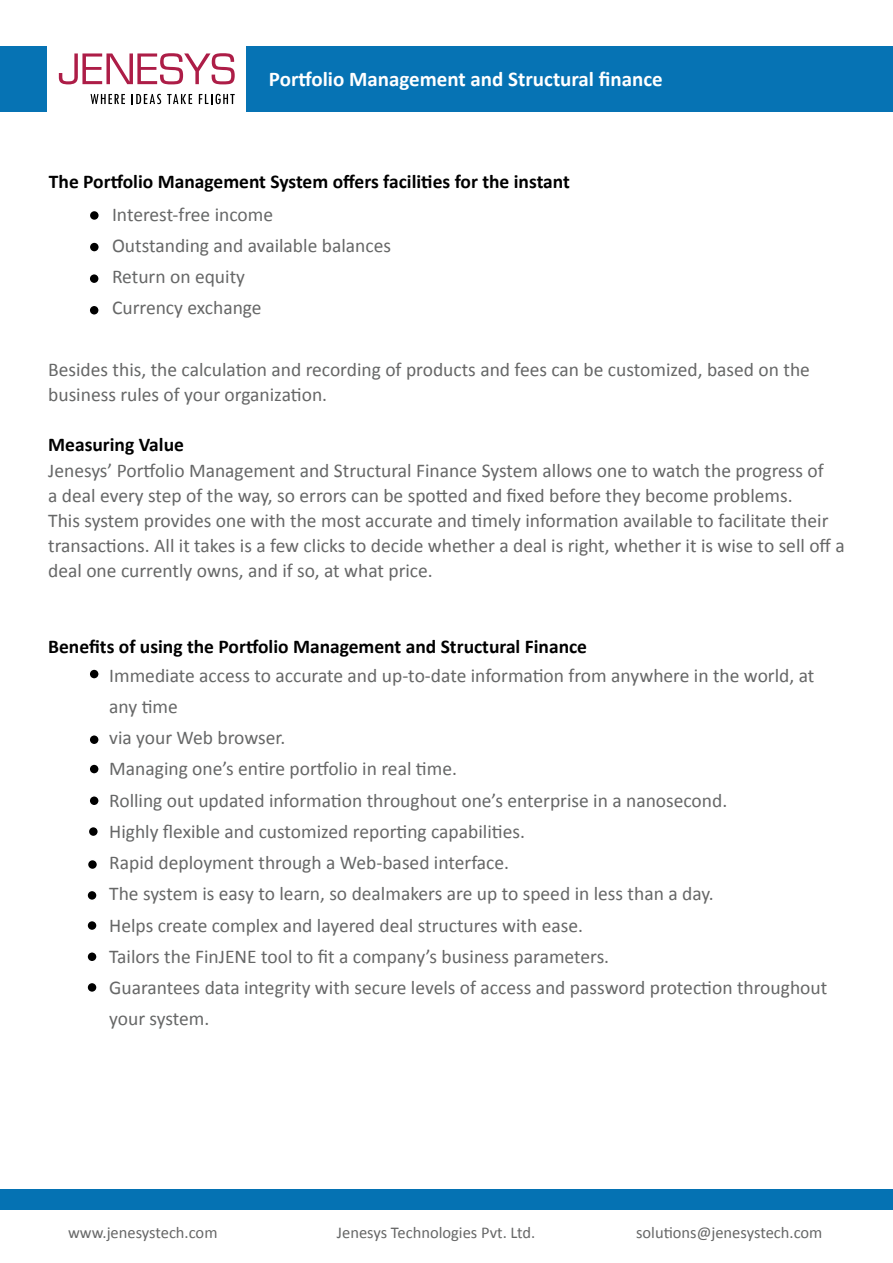
<style>
.page{position:relative;width:893px;height:1263px;background:#fff}
.page>*{position:absolute;margin:0;border:0;box-sizing:border-box;transform-origin:0 0}
.t1{font:700 21px "Calibri";color:#fff}
.t2{font:19.5px/31.2px "Calibri";color:#666767}
.t3{font:700 19.5px "Calibri";color:#000}
.t4{font:16.5px "Calibri";color:#666767}
</style>
<div class="page">
<svg style="left:91px;top:94px;width:34px;height:10px"></svg>
<svg style="left:132px;top:94px;width:29px;height:10px"></svg>
<svg style="left:167px;top:94px;width:25px;height:10px"></svg>
<svg style="left:199px;top:94px;width:36px;height:10px"></svg>
<svg style="left:59px;top:53px;width:176px;height:31px"></svg>
<div style="left:0;top:46px;width:47px;height:66px;background:#0673b4"></div>
<div style="left:247px;top:46px;width:646px;height:66px;background:#0673b4"></div>
<div style="left:0;top:1189px;width:893px;height:21px;background:#0572b3"></div>
<div style="left:89px;top:210px;width:10px;height:10px;background:#000;border-radius:50%"></div>
<div style="left:89px;top:210px;width:11px;height:11px;border:2px solid #fff;border-radius:50%"></div>
<div style="left:89px;top:242px;width:10px;height:10px;background:#000;border-radius:50%"></div>
<div style="left:89px;top:241px;width:11px;height:12px;border:2px solid #fff;border-radius:50%"></div>
<div style="left:89px;top:274px;width:10px;height:10px;background:#000;border-radius:50%"></div>
<div style="left:88px;top:273px;width:12px;height:11px;border:2px solid #fff;border-radius:50%"></div>
<div style="left:89px;top:305px;width:10px;height:10px;background:#000;border-radius:50%"></div>
<div style="left:88px;top:304px;width:12px;height:12px;border:2px solid #fff;border-radius:50%"></div>
<div style="left:89px;top:669px;width:10px;height:10px;background:#000;border-radius:50%"></div>
<div style="left:88px;top:668px;width:12px;height:12px;border:2px solid #fff;border-radius:50%"></div>
<div style="left:89px;top:735px;width:10px;height:10px;background:#000;border-radius:50%"></div>
<div style="left:88px;top:734px;width:12px;height:11px;border:2px solid #fff;border-radius:50%"></div>
<div style="left:89px;top:764px;width:10px;height:10px;background:#000;border-radius:50%"></div>
<div style="left:88px;top:763px;width:12px;height:12px;border:2px solid #fff;border-radius:50%"></div>
<div style="left:89px;top:796px;width:10px;height:10px;background:#000;border-radius:50%"></div>
<div style="left:88px;top:795px;width:12px;height:11px;border:2px solid #fff;border-radius:50%"></div>
<div style="left:88px;top:826px;width:10px;height:10px;background:#000;border-radius:50%"></div>
<div style="left:88px;top:826px;width:11px;height:11px;border:2px solid #fff;border-radius:50%"></div>
<div style="left:87px;top:859px;width:10px;height:10px;background:#000;border-radius:50%"></div>
<div style="left:87px;top:859px;width:11px;height:11px;border:2px solid #fff;border-radius:50%"></div>
<div style="left:87px;top:890px;width:10px;height:10px;background:#000;border-radius:50%"></div>
<div style="left:86px;top:890px;width:12px;height:11px;border:2px solid #fff;border-radius:50%"></div>
<div style="left:87px;top:920px;width:10px;height:10px;background:#000;border-radius:50%"></div>
<div style="left:86px;top:920px;width:12px;height:11px;border:2px solid #fff;border-radius:50%"></div>
<div style="left:87px;top:952px;width:10px;height:10px;background:#000;border-radius:50%"></div>
<div style="left:86px;top:951px;width:12px;height:11px;border:2px solid #fff;border-radius:50%"></div>
<div style="left:87px;top:982px;width:10px;height:10px;background:#000;border-radius:50%"></div>
<div style="left:86px;top:982px;width:12px;height:11px;border:2px solid #fff;border-radius:50%"></div>
<p class="t1" style="left:269px;top:65px;width:395px">Portfolio Management and Structural finance</p>
<p class="t3" style="left:49px;top:169px;width:522px">The Portfolio Management System offers facilities for the instant</p>
<p class="t2" style="left:112px;top:199px;width:280px">Interest-free income<br>Outstanding and available balances<br>Return on equity<br>Currency exchange</p>
<p class="t2" style="left:48px;top:357px;width:763px;line-height:25.2px">Besides this, the calculation and recording of products and fees can be customized, based on the business rules of your organization.</p>
<p class="t3" style="left:48px;top:432px;width:137px">Measuring Value</p>
<p class="t2" style="left:48px;top:458px;width:798px;line-height:25.2px">Jenesys’ Portfolio Management and Structural Finance System allows one to watch the progress of<br>a deal every step of the way, so errors can be spotted and fixed before they become problems.<br>This system provides one with the most accurate and timely information available to facilitate their transactions. All it takes is a few clicks to decide whether a deal is right, whether it is wise to sell off a deal one currently owns, and if so, at what price.</p>
<p class="t3" style="left:48px;top:634px;width:540px">Benefits of using the Portfolio Management and Structural Finance</p>
<p class="t2" style="left:109px;top:660px;width:720px">Immediate access to accurate and up-to-date information from anywhere in the world, at any time<br>via your Web browser.<br>Managing one’s entire portfolio in real time.<br>Rolling out updated information throughout one’s enterprise in a nanosecond.<br>Highly flexible and customized reporting capabilities.<br>Rapid deployment through a Web-based interface.<br>The system is easy to learn, so dealmakers are up to speed in less than a day.<br>Helps create complex and layered deal structures with ease.<br>Tailors the FinJENE tool to fit a company’s business parameters.<br>Guarantees data integrity with secure levels of access and password protection throughout your system.</p>
<p class="t4" style="left:68px;top:1222px;width:151px">www.jenesystech.com</p>
<p class="t4" style="left:337px;top:1222px;width:200px">Jenesys Technologies Pvt. Ltd.</p>
<p class="t4" style="left:636px;top:1222px;width:188px">solutions@jenesystech.com</p>
</div>
